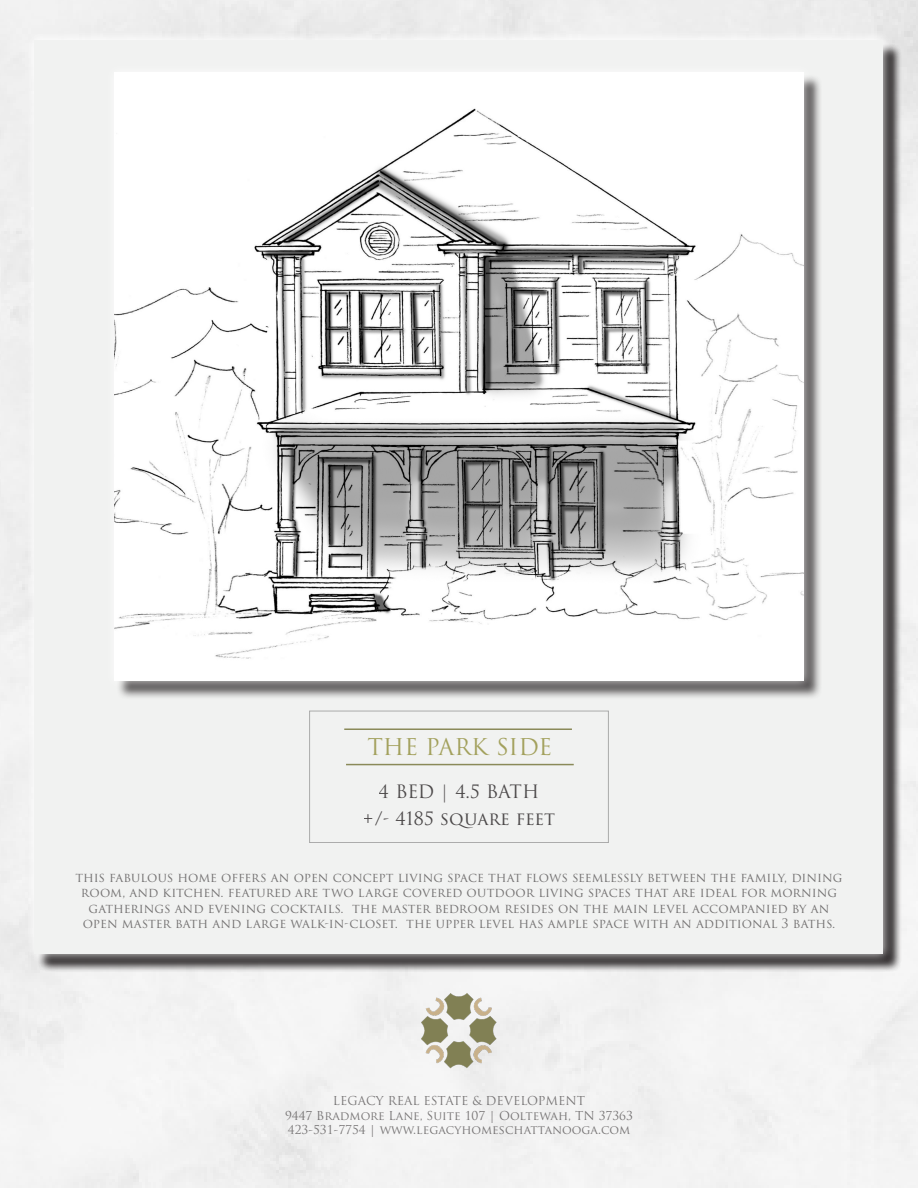
<style>
.page{position:relative;width:918px;height:1188px;background:#fff}
.page>*{position:absolute;margin:0;border:0;box-sizing:border-box;transform-origin:0 0}
.t1{font:22.5px "Trajan Pro 3";color:#a3a15d}
.t2{font:18px/27.5px "Trajan Pro 3";color:#231f20;text-align:center}
.t3{font:12.75px/15.3px "Trajan Pro 3";color:#231f20;text-align:center}
.t4{font:12px/14.4px "Trajan Pro";color:#231f20;text-align:center}
</style>
<div class="page">
<div style="left:25px;top:31px;width:868px;height:933px;background:#fff;opacity:.75"></div>
<div style="left:35px;top:40px;width:848px;height:914px;background:#f1f2f1"></div>
<div style="left:116px;top:74px;width:707px;height:626px;background:#231f20;opacity:.75"></div>
<div style="left:104px;top:62px;width:709px;height:629px;background:#fff;opacity:.75"></div>
<img style="left:114px;top:72px;width:690px;height:609px">
<hr style="left:346px;top:764px;width:228px;height:1px;background:#8a8a59">
<hr style="left:344px;top:728px;width:228px;height:2px;background:#8a8a59">
<img style="left:415px;top:986px;width:88px;height:86px">
<p class="t1" style="left:367px;top:732px;width:186px">THE PARK SIDE</p>
<h2 class="t2" style="left:363px;top:778px;width:194px">4 BED | 4.5 BATH<br>+/- 4185 square feet</h2>
<p class="t3" style="left:75px;top:870px;width:769px">this fabulous home offers an open concept living space that flows seemlessly between the family, dining room, and kitchen. featured are two large covered outdoor living spaces that are ideal for morning gatherings and evening cocktails. the master bedroom resides on the main level accompanied by an open master bath and large walk-in-closet. the upper level has ample space with an additional 3 baths.</p>
<p class="t4" style="left:285px;top:1094px;width:349px">LEGACY REAL ESTATE &amp; DEVELOPMENT<br>9447 Bradmore Lane, Suite 107 | Ooltewah, TN 37363<br>423-531-7754 | www.legacyhomeschattanooga.com</p>
</div>
